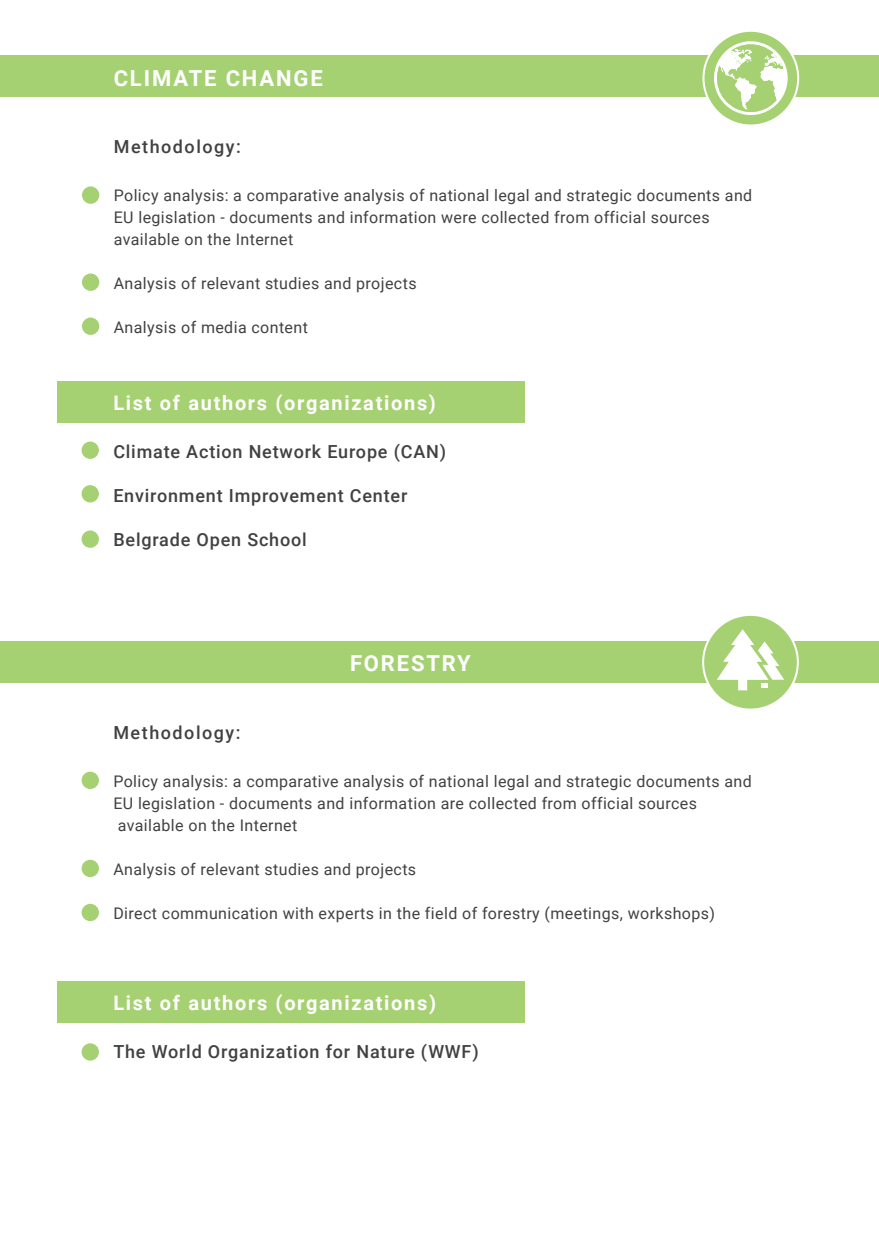
<style>
.page{position:relative;width:879px;height:1248px;background:#fff}
.page>*{position:absolute;margin:0;border:0;box-sizing:border-box;transform-origin:0 0}
.t1{font:700 22px "Roboto";letter-spacing:.085em;color:#fff}
.t2{font:700 20px "Roboto";letter-spacing:.085em;color:#fff}
.t3{font:500 18px "Roboto";letter-spacing:.045em;color:#414042}
.t4{font:500 18px "Roboto";letter-spacing:.085em;color:#414042}
.t5{font:16px/22px "Roboto";letter-spacing:.025em;color:#414042}
</style>
<div class="page">
<div style="left:0;top:55px;width:879px;height:41px;background:#a6d173"></div>
<div style="left:57px;top:381px;width:467px;height:41px;background:#a6d173"></div>
<div style="left:82px;top:441px;width:17px;height:18px;background:#a6d173;border-radius:50%"></div>
<div style="left:82px;top:485px;width:17px;height:17px;background:#a6d173;border-radius:50%"></div>
<div style="left:82px;top:530px;width:17px;height:18px;background:#a6d173;border-radius:50%"></div>
<div style="left:703px;top:31px;width:95px;height:94px;background:#a6d173;border-radius:50%"></div>
<div style="left:702px;top:30px;width:97px;height:96px;border:2px solid #fff;border-radius:50%"></div>
<svg style="left:713px;top:41px;width:74px;height:75px"></svg>
<div style="left:82px;top:186px;width:17px;height:18px;background:#a6d173;border-radius:50%"></div>
<div style="left:82px;top:273px;width:17px;height:18px;background:#a6d173;border-radius:50%"></div>
<div style="left:82px;top:317px;width:17px;height:18px;background:#a6d173;border-radius:50%"></div>
<div style="left:0;top:642px;width:879px;height:41px;background:#a6d173"></div>
<div style="left:57px;top:981px;width:467px;height:41px;background:#a6d173"></div>
<div style="left:82px;top:771px;width:17px;height:18px;background:#a6d173;border-radius:50%"></div>
<div style="left:82px;top:859px;width:17px;height:18px;background:#a6d173;border-radius:50%"></div>
<div style="left:82px;top:903px;width:17px;height:18px;background:#a6d173;border-radius:50%"></div>
<div style="left:82px;top:1043px;width:17px;height:17px;background:#a6d173;border-radius:50%"></div>
<div style="left:703px;top:615px;width:95px;height:94px;background:#a6d173;border-radius:50%"></div>
<div style="left:702px;top:614px;width:97px;height:96px;border:2px solid #fff;border-radius:50%"></div>
<svg style="left:717px;top:629px;width:67px;height:61px"></svg>
<h1 class="t1" style="left:114px;top:62px;width:211px">CLIMATE CHANGE</h1>
<p class="t4" style="left:114px;top:134px;width:129px">Methodology:</p>
<p class="t5" style="left:114px;top:183px;width:640px">Policy analysis: a comparative analysis of national legal and strategic documents and<br>EU legislation - documents and information were collected from official sources available on the Internet</p>
<p class="t5" style="left:114px;top:271px;width:304px">Analysis of relevant studies and projects</p>
<p class="t5" style="left:114px;top:315px;width:196px">Analysis of media content</p>
<p class="t2" style="left:113px;top:389px;width:324px">List of authors (organizations)</p>
<p class="t3" style="left:113px;top:439px;width:334px">Climate Action Network Europe (CAN)</p>
<p class="t3" style="left:113px;top:483px;width:295px">Environment Improvement Center</p>
<p class="t3" style="left:113px;top:527px;width:195px">Belgrade Open School</p>
<h1 class="t1" style="left:350px;top:647px;width:122px">FORESTRY</h1>
<p class="t4" style="left:113px;top:720px;width:129px">Methodology:</p>
<p class="t5" style="left:113px;top:769px;width:640px">Policy analysis: a comparative analysis of national legal and strategic documents and<br>EU legislation - documents and information are collected from official sources available on the Internet</p>
<p class="t5" style="left:113px;top:857px;width:304px">Analysis of relevant studies and projects</p>
<p class="t5" style="left:113px;top:901px;width:603px">Direct communication with experts in the field of forestry (meetings, workshops)</p>
<p class="t2" style="left:113px;top:988px;width:324px">List of authors (organizations)</p>
<p class="t3" style="left:113px;top:1038px;width:367px">The World Organization for Nature (WWF)</p>
</div>
